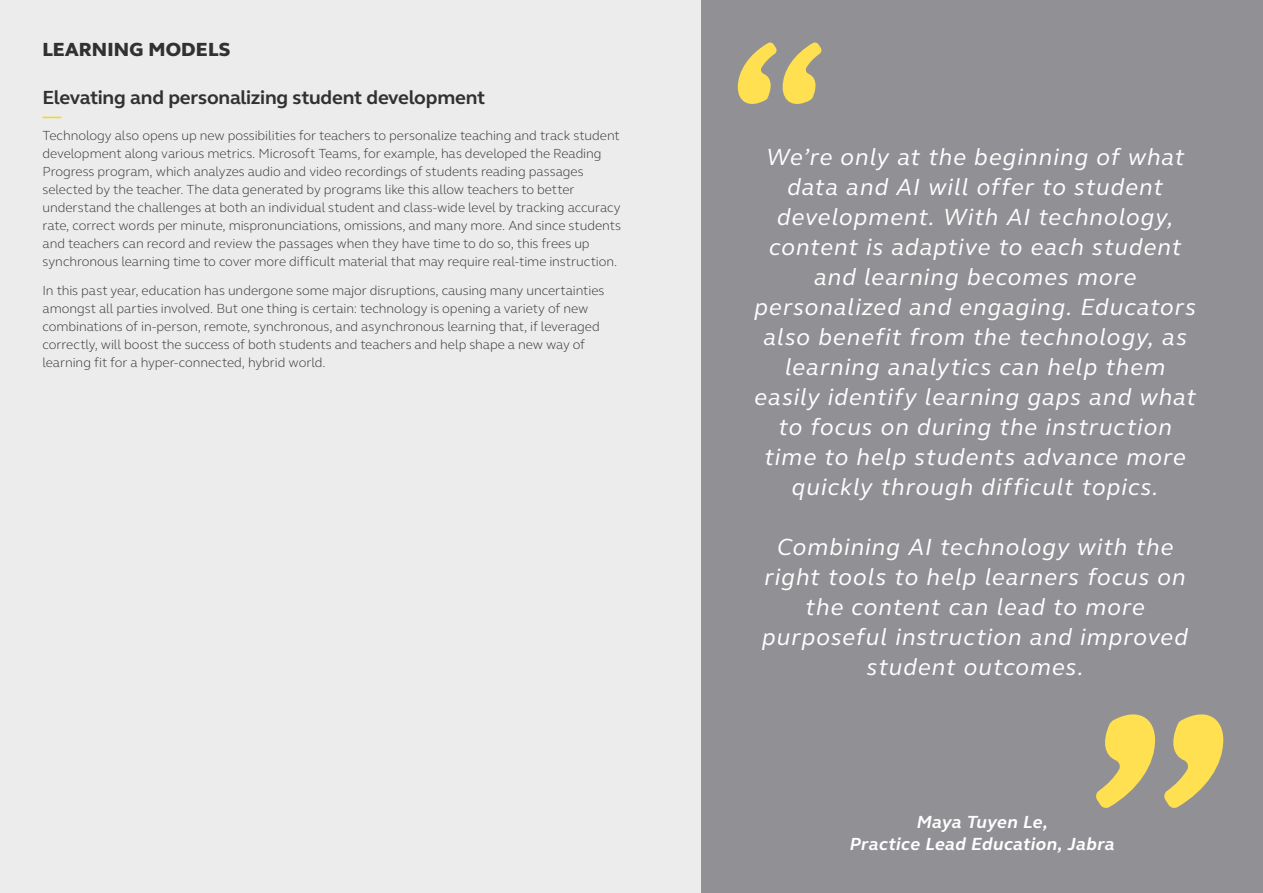
<style>
.page{position:relative;width:1263px;height:893px;background:#ececed}
.page>*{position:absolute;margin:0;border:0;box-sizing:border-box;transform-origin:0 0}
.t1{font:italic 24px/30px "GN Elliot";letter-spacing:.04em;color:#fff;text-align:center}
.t2{font:700 19.5px "GN Elliot";letter-spacing:-.01em;color:#313130}
.t3{font:800 19.5px "GN Elliot";letter-spacing:.01em;color:#313130}
.t4{font:italic 700 18px/21.6px "GN Elliot";letter-spacing:.02em;color:#fff;text-align:center}
.t5{font:300 13.5px/18px "GN Elliot";letter-spacing:-.005em;color:#313130}
</style>
<div class="page">
<div style="left:702px;top:0;width:561px;height:893px;background:#919094"></div>
<svg style="left:1096px;top:714px;width:127px;height:94px"></svg>
<svg style="left:738px;top:42px;width:84px;height:62px"></svg>
<svg style="left:43px;top:117px;width:18px;height:1px"></svg>
<h2 class="t3" style="left:43px;top:36px;width:189px">LEARNING MODELS</h2>
<h2 class="t2" style="left:43px;top:84px;width:444px">Elevating and personalizing student development</h2>
<p class="t5" style="left:43px;top:126px;width:580px">Technology also opens up new possibilities for teachers to personalize teaching and track student development along various metrics. Microsoft Teams, for example, has developed the Reading Progress program, which analyzes audio and video recordings of students reading passages selected by the teacher. The data generated by programs like this allow teachers to better understand the challenges at both an individual student and class-wide level by tracking accuracy rate, correct words per minute, mispronunciations, omissions, and many more. And since students and teachers can record and review the passages when they have time to do so, this frees up synchronous learning time to cover more difficult material that may require real-time instruction.</p>
<p class="t5" style="left:43px;top:281px;width:563px">In this past year, education has undergone some major disruptions, causing many uncertainties amongst all parties involved. But one thing is certain: technology is opening a variety of new combinations of in-person, remote, synchronous, and asynchronous learning that, if leveraged correctly, will boost the success of both students and teachers and help shape a new way of learning fit for a hyper-connected, hybrid world.</p>
<p class="t1" style="left:754px;top:141px;width:443px">We’re only at the beginning of what data and AI will offer to student development. With AI technology, content is adaptive to each student and learning becomes more personalized and engaging. Educators also benefit from the technology, as learning analytics can help them easily identify learning gaps and what to focus on during the instruction time to help students advance more quickly through difficult topics.</p>
<h1 class="t1" style="left:762px;top:531px;width:427px">Combining AI technology with the right tools to help learners focus on the content can lead to more purposeful instruction and improved student outcomes.</h1>
<h3 class="t4" style="left:850px;top:811px;width:266px">Maya Tuyen Le,<br>Practice Lead Education, Jabra</h3>
</div>
